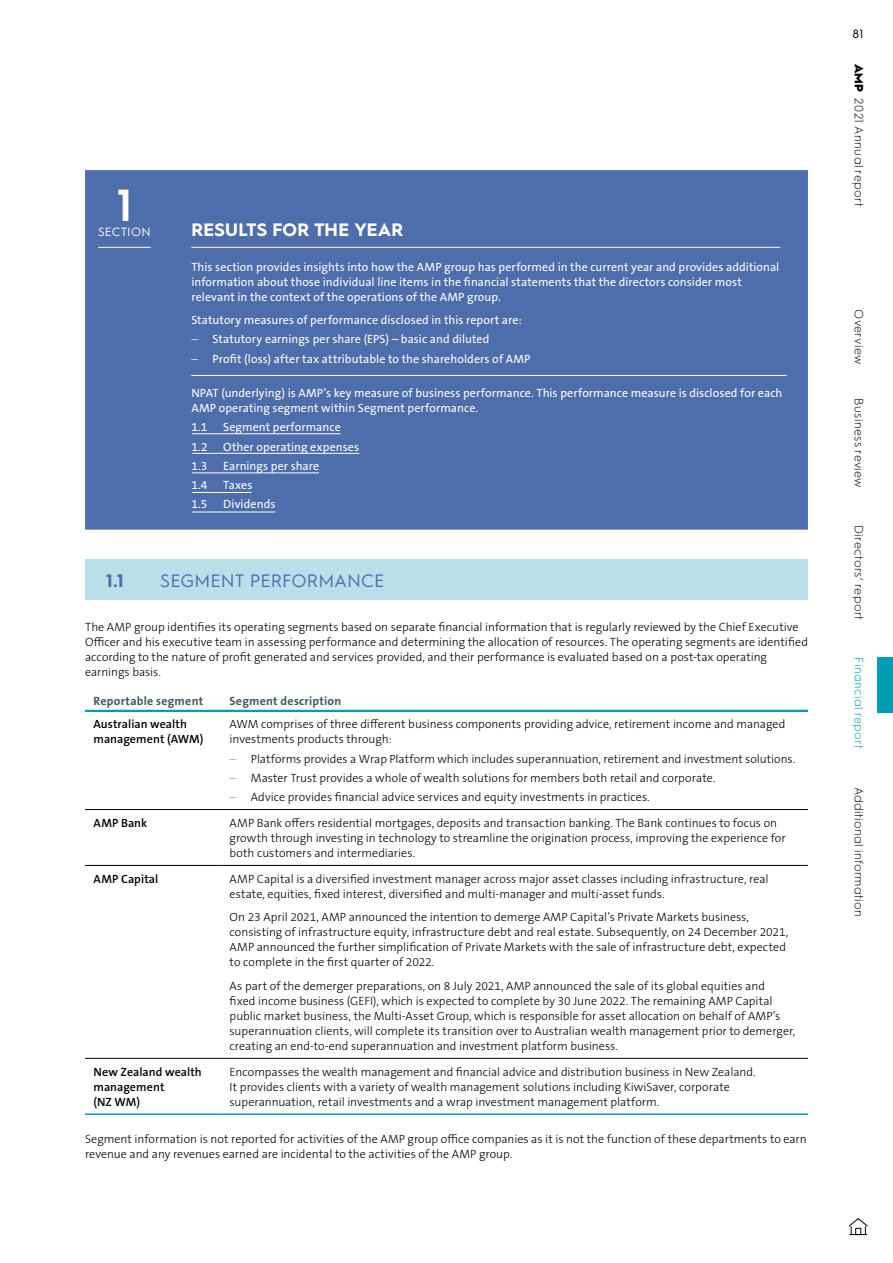
<style>
.page{position:relative;width:893px;height:1263px;background:#fff}
.page>*{position:absolute;margin:0;border:0;box-sizing:border-box;transform-origin:0 0}
.t1{font:600 45px "Hurme Geometric Sans 1";color:#fff}
.t2{font:18px "Hurme Geometric Sans 1";color:#4e6dab}
.t3{font:700 18px "Hurme Geometric Sans 1";letter-spacing:.015em;color:#fff}
.t4{font:700 18px "Hurme Geometric Sans 1";color:#4e6dab}
.t5{font:300 12px/15px "The Sans B W3";color:#000}
.t6{font:12px/15px "The Sans B W5 Plain";letter-spacing:.005em;color:#fff}
.t7{font:600 12px/15px "The Sans B W6";color:#000}
.t8{font:300 12px "Hurme Geometric Sans 1";letter-spacing:.03em;color:#000}
.t9{font:700 12px "The Sans B W7";letter-spacing:.02em;color:#475560}
.t10{font:300 12px "Hurme Geometric Sans 1";letter-spacing:.03em;color:#009db7}
.t11{font:12px "Hurme Geometric Sans 1";letter-spacing:.015em;color:#fff}
.t12{font:12px "Hurme Geometric Sans 1";color:#000}
.s1{font-family:"The Sans B W3";font-weight:300}
.s2{color:#95969d}
.s3{font-weight:900}
</style>
<div class="page">
<div style="left:85px;top:170px;width:723px;height:360px;background:#4e6dab"></div>
<hr style="left:191px;top:375px;width:596px;height:1px;background:#fff">
<hr style="left:98px;top:247px;width:53px;height:1px;background:#fff">
<hr style="left:191px;top:247px;width:589px;height:1px;background:#fff">
<div style="left:85px;top:559px;width:723px;height:40px;background:#b9e0ea"></div>
<hr style="left:221px;top:1058px;width:587px;height:1px;background:#000">
<hr style="left:85px;top:710px;width:136px;height:2px;background:#009db7">
<hr style="left:221px;top:710px;width:587px;height:2px;background:#009db7">
<hr style="left:85px;top:809px;width:136px;height:1px;background:#000">
<hr style="left:221px;top:809px;width:587px;height:1px;background:#000">
<hr style="left:85px;top:865px;width:136px;height:1px;background:#000">
<hr style="left:221px;top:865px;width:587px;height:1px;background:#000">
<hr style="left:85px;top:1058px;width:136px;height:1px;background:#000">
<hr style="left:85px;top:1113px;width:136px;height:2px;background:#009db7">
<hr style="left:221px;top:1113px;width:587px;height:2px;background:#009db7">
<div style="left:878px;top:657px;width:15px;height:56px;background:#009db7"></div>
<svg style="left:848px;top:1218px;width:20px;height:17px"></svg>
<hr style="left:192px;top:512px;width:83px;height:1px;background:#fff">
<hr style="left:192px;top:492px;width:60px;height:1px;background:#fff">
<hr style="left:192px;top:473px;width:127px;height:1px;background:#fff">
<hr style="left:192px;top:453px;width:167px;height:1px;background:#fff">
<hr style="left:192px;top:433px;width:149px;height:1px;background:#fff">
<h1 class="t1" style="left:116px;top:174px;width:17px">1</h1>
<p class="t11" style="left:98px;top:224px;width:54px">SECTION</p>
<h2 class="t3" style="left:191px;top:217px;width:213px">RESULTS FOR THE YEAR</h2>
<p class="t6" style="left:191px;top:259px;width:590px">This section provides insights into how the AMP group has performed in the current year and provides additional information about those individual line items in the financial statements that the directors consider most relevant in the context of the operations of the AMP group.</p>
<p class="t6" style="left:191px;top:313px;width:332px">Statutory measures of performance disclosed in this report are:</p>
<p class="t6" style="left:191px;top:332px;width:300px"><span class="s1">–</span> Statutory earnings per share (EPS) – basic and diluted</p>
<p class="t6" style="left:191px;top:351px;width:341px"><span class="s1">–</span> Profit (loss) after tax attributable to the shareholders of AMP</p>
<p class="t6" style="left:191px;top:386px;width:593px">NPAT (underlying) is AMP’s key measure of business performance. This performance measure is disclosed for each<br>AMP operating segment within Segment performance.</p>
<p class="t6" style="left:191px;top:420px;width:18px">1.1</p>
<p class="t6" style="left:223px;top:420px;width:119px">Segment performance</p>
<p class="t6" style="left:191px;top:439px;width:18px">1.2</p>
<p class="t6" style="left:223px;top:439px;width:137px">Other operating expenses</p>
<p class="t6" style="left:191px;top:458px;width:18px">1.3</p>
<p class="t6" style="left:223px;top:458px;width:98px">Earnings per share</p>
<p class="t6" style="left:191px;top:478px;width:18px">1.4</p>
<p class="t6" style="left:223px;top:478px;width:31px">Taxes</p>
<p class="t6" style="left:191px;top:497px;width:18px">1.5</p>
<p class="t6" style="left:223px;top:497px;width:54px">Dividends</p>
<h2 class="t4" style="left:106px;top:568px;width:19px">1.1</h2>
<h2 class="t2" style="left:160px;top:568px;width:226px">SEGMENT PERFORMANCE</h2>
<p class="t5" style="left:85px;top:620px;width:724px">The AMP group identifies its operating segments based on separate financial information that is regularly reviewed by the Chief Executive Officer and his executive team in assessing performance and determining the allocation of resources. The operating segments are identified according to the nature of profit generated and services provided, and their performance is evaluated based on a post-tax operating earnings basis.</p>
<p class="t9" style="left:94px;top:693px;width:111px">Reportable segment</p>
<p class="t9" style="left:230px;top:693px;width:113px">Segment description</p>
<p class="t7" style="left:94px;top:717px;width:111px">Australian wealth management (AWM)</p>
<p class="t5" style="left:230px;top:717px;width:557px">AWM comprises of three different business components providing advice, retirement income and managed investments products through:</p>
<p class="t5" style="left:230px;top:751px;width:567px"><span class="s2">–</span> Platforms provides a Wrap Platform which includes superannuation, retirement and investment solutions.</p>
<p class="t5" style="left:230px;top:770px;width:487px"><span class="s2">–</span> Master Trust provides a whole of wealth solutions for members both retail and corporate.</p>
<p class="t5" style="left:230px;top:789px;width:422px"><span class="s2">–</span> Advice provides financial advice services and equity investments in practices.</p>
<p class="t7" style="left:94px;top:815px;width:55px">AMP Bank</p>
<p class="t5" style="left:230px;top:815px;width:557px">AMP Bank offers residential mortgages, deposits and transaction banking. The Bank continues to focus on growth through investing in technology to streamline the origination process, improving the experience for both customers and intermediaries.</p>
<p class="t7" style="left:94px;top:871px;width:66px">AMP Capital</p>
<p class="t5" style="left:230px;top:871px;width:540px">AMP Capital is a diversified investment manager across major asset classes including infrastructure, real estate, equities, fixed interest, diversified and multi-manager and multi-asset funds.</p>
<p class="t5" style="left:230px;top:910px;width:560px">On 23 April 2021, AMP announced the intention to demerge AMP Capital’s Private Markets business, consisting of infrastructure equity, infrastructure debt and real estate. Subsequently, on 24 December 2021, AMP announced the further simplification of Private Markets with the sale of infrastructure debt, expected to complete in the first quarter of 2022.</p>
<p class="t5" style="left:230px;top:978px;width:567px">As part of the demerger preparations, on 8 July 2021, AMP announced the sale of its global equities and<br>fixed income business (GEFI), which is expected to complete by 30 June 2022. The remaining AMP Capital public market business, the Multi-Asset Group, which is responsible for asset allocation on behalf of AMP’s superannuation clients, will complete its transition over to Australian wealth management prior to demerger, creating an end-to-end superannuation and investment platform business.</p>
<p class="t7" style="left:94px;top:1064px;width:110px">New Zealand wealth management<br>(NZ WM)</p>
<p class="t5" style="left:230px;top:1064px;width:527px">Encompasses the wealth management and financial advice and distribution business in New Zealand.<br>It provides clients with a variety of wealth management solutions including KiwiSaver, corporate superannuation, retail investments and a wrap investment management platform.</p>
<p class="t5" style="left:85px;top:1131px;width:723px">Segment information is not reported for activities of the AMP group office companies as it is not the function of these departments to earn revenue and any revenues earned are incidental to the activities of the AMP group.</p>
<p class="t12" style="left:852px;top:25px;width:12px">81</p>
<p class="t8" style="left:867px;top:64px;width:145px;rotate:90deg"><span class="s3">AMP</span> 2021 Annual report</p>
<p class="t8" style="left:867px;top:309px;width:57px;rotate:90deg">Overview</p>
<p class="t8" style="left:867px;top:398px;width:91px;rotate:90deg">Business review</p>
<p class="t8" style="left:867px;top:525px;width:97px;rotate:90deg">Directors’ report</p>
<p class="t10" style="left:867px;top:657px;width:93px;rotate:90deg">Financial report</p>
<p class="t8" style="left:867px;top:787px;width:131px;rotate:90deg">Additional information</p>
</div>
